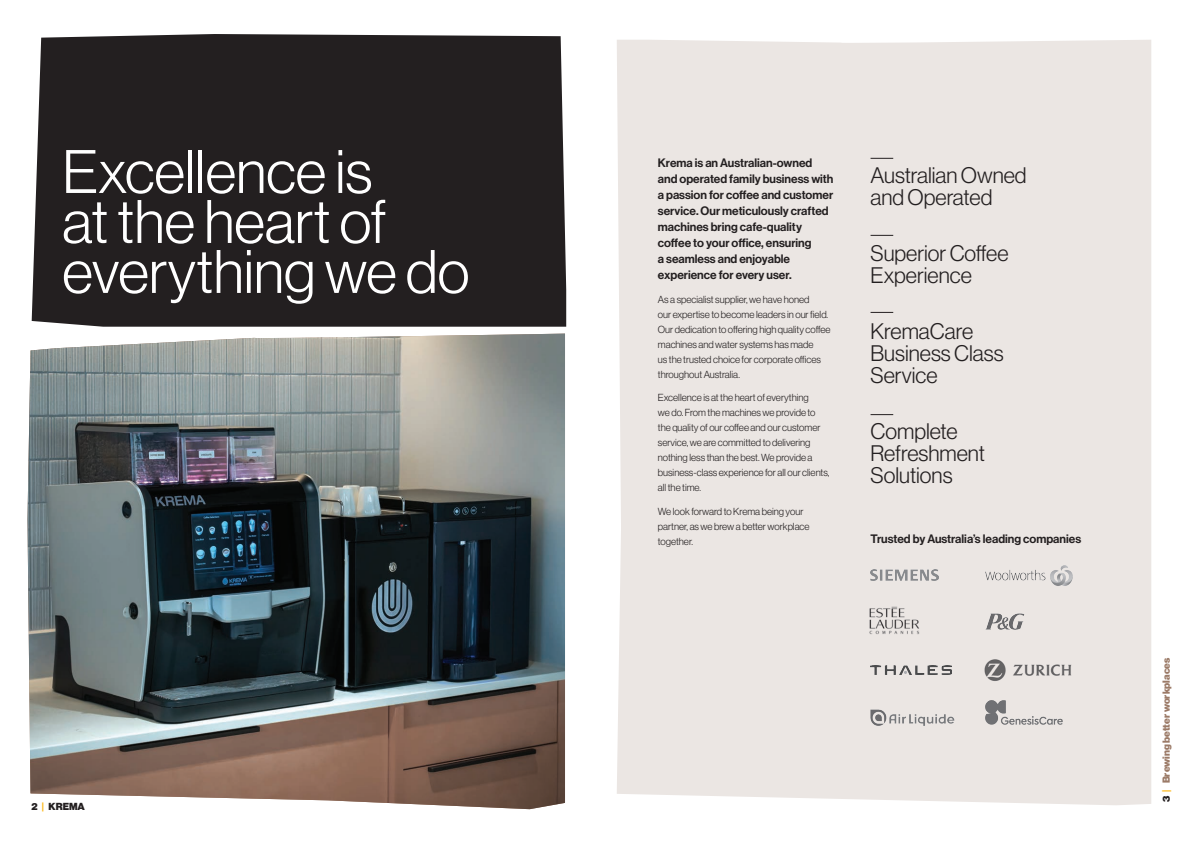
<style>
.page{position:relative;width:1191px;height:842px;background:#fff}
.page>*{position:absolute;margin:0;border:0;box-sizing:border-box;transform-origin:0 0}
.Sub_Header{font:300 60px/50px "Neue Haas Display";color:#fff}
.Sub_Header-2{font:300 22px/22px "Neue Haas Display";color:#231f20}
.Intro_Para{font:12px/16px "N Haas Grotesk DS Pro 65 Md";color:#231f20}
.Copy{font:300 10px/15px "Neue Haas Display";color:#231f20}
.t1{font:900 10px "Neue Haas Display";color:#9b7a67}
.t2{font:900 10px "Neue Haas Display";color:#231f20}
.s1{color:#fcb615}
.s2{color:#231f20}
</style>
<div class="page">
<div style="left:617px;top:40px;width:534px;height:765px;background:#ebe6e3"></div>
<img style="left:27px;top:334px;width:538px;height:475px">
<div style="left:32px;top:34px;width:534px;height:293px;background:#231f20"></div>
<svg style="left:870px;top:158px;width:23px;height:1px"></svg>
<svg style="left:870px;top:235px;width:23px;height:1px"></svg>
<svg style="left:870px;top:312px;width:23px;height:1px"></svg>
<svg style="left:870px;top:414px;width:23px;height:1px"></svg>
<img style="left:867px;top:707px;width:93px;height:21px">
<img style="left:985px;top:613px;width:39px;height:17px">
<img style="left:983px;top:658px;width:89px;height:23px">
<img style="left:870px;top:665px;width:81px;height:10px">
<img style="left:865px;top:603px;width:60px;height:35px">
<img style="left:982px;top:562px;width:93px;height:26px">
<img style="left:870px;top:570px;width:68px;height:11px">
<img style="left:985px;top:701px;width:77px;height:24px">
<p class="Sub_Header" style="left:62px;top:147px;width:408px">Excellence is<br>at the heart of everything we do</p>
<p class="Intro_Para" style="left:658px;top:155px;width:177px">Krema is an Australian-owned and operated family business with a passion for coffee and customer service. Our meticulously crafted machines bring cafe-quality coffee to your office, ensuring<br>a seamless and enjoyable experience for every user.</p>
<p class="Copy" style="left:658px;top:292px;width:174px">As a specialist supplier, we have honed<br>our expertise to become leaders in our field.<br>Our dedication to offering high quality coffee machines and water systems has made<br>us the trusted choice for corporate offices throughout Australia.</p>
<p class="Copy" style="left:658px;top:390px;width:173px">Excellence is at the heart of everything<br>we do. From the machines we provide to the quality of our coffee and our customer service, we are committed to delivering nothing less than the best. We provide a business-class experience for all our clients, all the time.</p>
<p class="Copy" style="left:658px;top:504px;width:153px">We look forward to Krema being your partner, as we brew a better workplace together.</p>
<p class="Sub_Header-2" style="left:870px;top:164px;width:158px">Australian Owned and Operated</p>
<p class="Sub_Header-2" style="left:870px;top:242px;width:139px">Superior Coffee<br>Experience</p>
<p class="Sub_Header-2" style="left:870px;top:320px;width:134px">KremaCare<br>Business Class<br>Service</p>
<p class="Sub_Header-2" style="left:870px;top:420px;width:116px">Complete<br>Refreshment<br>Solutions</p>
<p class="Intro_Para" style="left:870px;top:531px;width:212px">Trusted by Australia’s leading companies</p>
<p class="t2" style="left:31px;top:801px;width:55px">2 <span class="s1">|</span> KREMA</p>
<p class="t1" style="left:1160px;top:802px;width:146px;rotate:-90deg"><span class="s2">3</span> <span class="s1">|</span> Brewing better workplaces</p>
</div>
